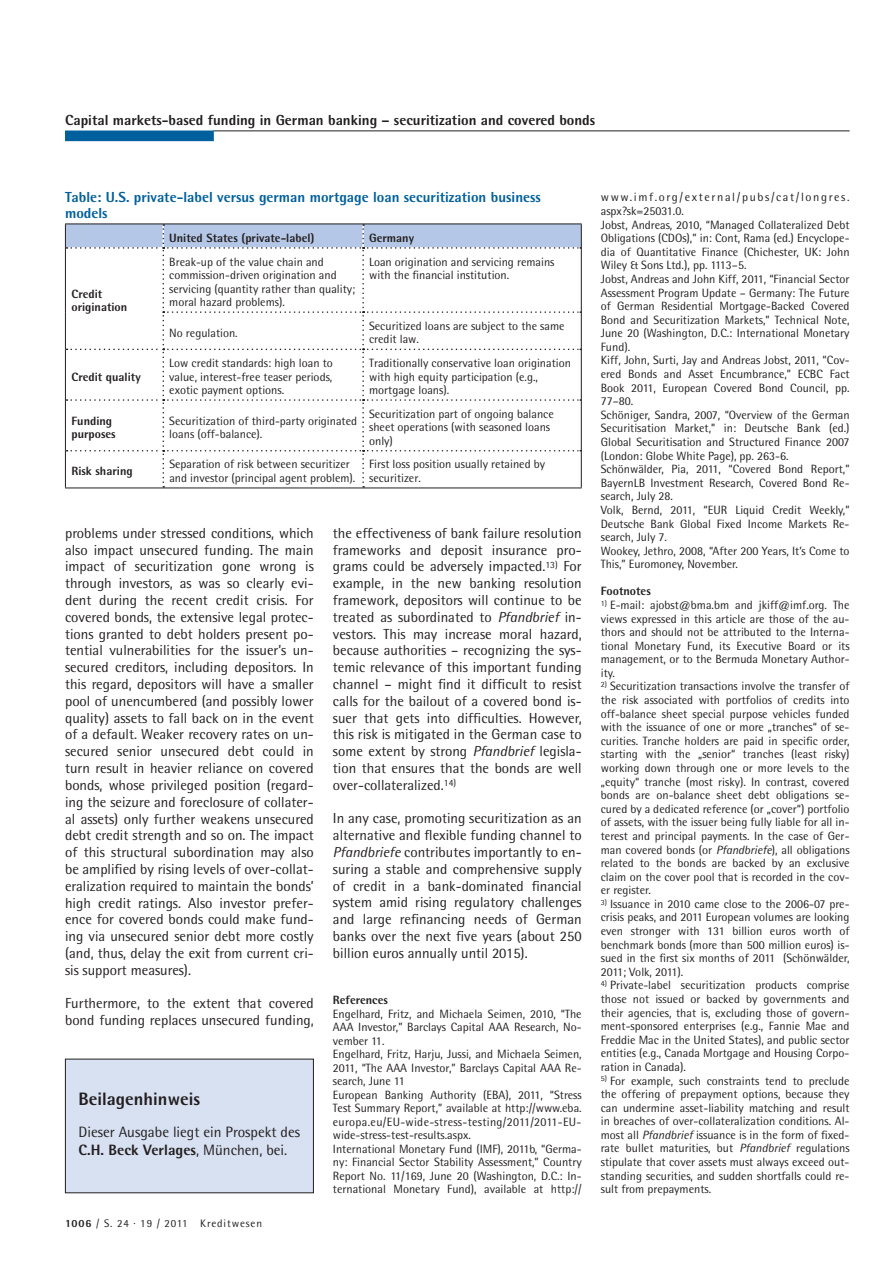
<style>
.page{position:relative;width:895px;height:1275px;background:#fff}
.page>*{position:absolute;margin:0;border:0;box-sizing:border-box;transform-origin:0 0}
.t1{font:800 18px "Rotis Semi Sans";color:#231f20}
.t2{font:15px/18px "Rotis Semi Sans";color:#231f20}
.t3{font:14.55px/16.8px "Rotis Semi Sans";color:#231f20;text-align:justify}
.t4{font:800 14.55px/16.8px "Rotis Semi Sans";color:#00609d}
.t5{font:800 14.55px "Rotis Semi Sans";color:#231f20}
.t6{font:12px/13.6px "Rotis Semi Sans";color:#231f20}
.t7{font:800 12px/13.5px "Rotis Semi Sans";color:#231f20}
.t8{font:10.95px "Rotis Semi Sans";letter-spacing:.08em;color:#231f20}
.s1{font-weight:800}
.s2{font-style:italic}
</style>
<div class="page">
<hr style="left:213px;top:130px;width:637px;height:1px;background:#231f20">
<div style="left:65px;top:130px;width:149px;height:11px;background:#00609d;border:2px solid #00609d"></div>
<hr style="left:65px;top:223px;width:98px;height:1px;background:#231f20">
<hr style="left:163px;top:223px;width:200px;height:1px;background:#231f20">
<hr style="left:363px;top:223px;width:219px;height:1px;background:#231f20">
<hr style="left:65px;top:487px;width:98px;height:1px;background:#231f20">
<hr style="left:163px;top:487px;width:200px;height:1px;background:#231f20">
<hr style="left:363px;top:487px;width:219px;height:1px;background:#231f20">
<svg style="left:65px;top:224px;width:517px;height:263px"></svg>
<div style="left:65px;top:1059px;width:248px;height:133px;background:#d8e1f2"></div>
<div style="left:65px;top:1058px;width:249px;height:135px;border:1px solid #231f20"></div>
<p class="t5" style="left:65px;top:111px;width:532px">Capital markets-based funding in German banking – securitization and covered bonds</p>
<p class="t4" style="left:65px;top:188px;width:477px">Table: U.S. private-label versus german mortgage loan securitization business models</p>
<p class="t7" style="left:169px;top:231px;width:147px">United States (private-label)</p>
<p class="t7" style="left:369px;top:231px;width:46px">Germany</p>
<p class="t7" style="left:71px;top:287px;width:57px">Credit origination</p>
<p class="t7" style="left:71px;top:369px;width:71px">Credit quality</p>
<p class="t6" style="left:169px;top:255px;width:187px">Break-up of the value chain and commission-driven origination and servicing (quantity rather than quality; moral hazard problems).</p>
<p class="t6" style="left:369px;top:255px;width:187px">Loan origination and servicing remains with the financial institution.</p>
<p class="t6" style="left:169px;top:325px;width:70px">No regulation.</p>
<p class="t6" style="left:369px;top:319px;width:197px">Securitized loans are subject to the same credit law.</p>
<p class="t6" style="left:169px;top:356px;width:165px;text-align:justify">Low credit standards: high loan to value, interest-free teaser periods, exotic payment options.</p>
<p class="t6" style="left:369px;top:356px;width:203px">Traditionally conservative loan origination with high equity participation (e.g., mortgage loans).</p>
<p class="t7" style="left:71px;top:413px;width:46px">Funding purposes</p>
<p class="t6" style="left:169px;top:413px;width:189px">Securitization of third-party originated loans (off-balance).</p>
<p class="t6" style="left:369px;top:407px;width:186px">Securitization part of ongoing balance sheet operations (with seasoned loans only)</p>
<p class="t7" style="left:71px;top:464px;width:63px">Risk sharing</p>
<p class="t6" style="left:169px;top:457px;width:187px">Separation of risk between securitizer and investor (principal agent problem).</p>
<p class="t6" style="left:369px;top:457px;width:177px">First loss position usually retained by securitizer.</p>
<p class="t3" style="left:65px;top:524px;width:250px">problems under stressed conditions, which also impact unsecured funding. The main impact of securitization gone wrong is through investors, as was so clearly evi&shy;dent during the recent credit crisis. For covered bonds, the extensive legal protec&shy;tions granted to debt holders present po&shy;tential vulnerabilities for the issuer’s un&shy;secured creditors, including depositors. In this regard, depositors will have a smaller pool of unencumbered (and possibly lower quality) assets to fall back on in the event of a default. Weaker recovery rates on un&shy;secured senior unsecured debt could in turn result in heavier reliance on covered bonds, whose privileged position (regard&shy;ing the seizure and foreclosure of collater&shy;al assets) only further weakens unsecured debt credit strength and so on. The impact of this structural subordination may also be amplified by rising levels of over-collat&shy;eralization required to maintain the bonds’ high credit ratings. Also investor prefer&shy;ence for covered bonds could make fund&shy;ing via unsecured senior debt more costly (and, thus, delay the exit from current cri&shy;sis support measures).</p>
<p class="t3" style="left:65px;top:995px;width:250px">Furthermore, to the extent that covered bond funding replaces unsecured funding,</p>
<h1 class="t1" style="left:79px;top:1087px;width:123px">Beilagenhinweis</h1>
<p class="t2" style="left:79px;top:1122px;width:223px">Dieser Ausgabe liegt ein Prospekt des<br><span class="s1">C.H. Beck Verlages</span>, München, bei.</p>
<p class="t8" style="left:65px;top:1216px;width:199px"><span class="s1">1006</span> / S. 24 · 19 / 2011 Kreditwesen</p>
<p class="t3" style="left:333px;top:524px;width:250px">the effectiveness of bank failure resolution frameworks and deposit insurance pro&shy;grams could be adversely impacted.<sup>13)</sup> For example, in the new banking resolution framework, depositors will continue to be treated as subordinated to <span class="s2">Pfandbrief</span> in&shy;vestors. This may increase moral hazard, because authorities – recognizing the sys&shy;temic relevance of this important funding channel – might find it difficult to resist calls for the bailout of a covered bond is&shy;suer that gets into difficulties. However, this risk is mitigated in the German case to some extent by strong <span class="s2">Pfandbrief</span> legisla&shy;tion that ensures that the bonds are well over-collateralized.<sup>14)</sup></p>
<p class="t3" style="left:333px;top:810px;width:250px">In any case, promoting securitization as an alternative and flexible funding channel to <span class="s2">Pfandbriefe</span> contributes importantly to en&shy;suring a stable and comprehensive supply of credit in a bank-dominated financial system amid rising regulatory challenges and large refinancing needs of German banks over the next five years (about 250 billion euros annually until 2015).</p>
<p class="t7" style="left:333px;top:993px;width:56px">References</p>
<p class="t6" style="left:333px;top:1007px;width:250px">Engelhard, Fritz, and Michaela Seimen, 2010, “The AAA Investor,” Barclays Capital AAA Research, No&shy;vember 11.<br>Engelhard, Fritz, Harju, Jussi, and Michaela Seimen, 2011, “The AAA Investor,” Barclays Capital AAA Re&shy;search, June 11<br>European Banking Authority (EBA), 2011, “Stress Test Summary Report,” available at http://www.eba. europa.eu/EU-wide-stress-testing/2011/2011-EU&shy;wide-stress-test-results.aspx.<br>International Monetary Fund (IMF), 2011b, “Germa&shy;ny: Financial Sector Stability Assessment,” Country Report No. 11/169, June 20 (Washington, D.C.: In&shy;ternational Monetary Fund), available at http://</p>
<p class="t6" style="left:601px;top:190px;width:250px">www.imf.org/external/pubs/cat/longres. aspx?sk=25031.0.<br>Jobst, Andreas, 2010, “Managed Collateralized Debt Obligations (CDOs),” in: Cont, Rama (ed.) Encyclope&shy;dia of Quantitative Finance (Chichester, UK: John Wiley &amp; Sons Ltd.), pp. 1113–5.<br>Jobst, Andreas and John Kiff, 2011, “Financial Sector Assessment Program Update – Germany: The Future of German Residential Mortgage-Backed Covered Bond and Securitization Markets,” Technical Note, June 20 (Washington, D.C.: International Monetary Fund).<br>Kiff, John, Surti, Jay and Andreas Jobst, 2011, “Cov&shy;ered Bonds and Asset Encumbrance,” ECBC Fact Book 2011, European Covered Bond Council, pp.<br>77–80.<br>Schöniger, Sandra, 2007, “Overview of the German Securitisation Market,” in: Deutsche Bank (ed.)<br>Global Securitisation and Structured Finance 2007 (London: Globe White Page), pp. 263-6.<br>Schönwälder, Pia, 2011, “Covered Bond Report,” BayernLB Investment Research, Covered Bond Re&shy;search, July 28.<br>Volk, Bernd, 2011, “EUR Liquid Credit Weekly,” Deutsche Bank Global Fixed Income Markets Re&shy;search, July 7.<br>Wookey, Jethro, 2008, “After 200 Years, It’s Come to This,” Euromoney, November.</p>
<p class="t7" style="left:601px;top:584px;width:52px">Footnotes</p>
<p class="t6" style="left:601px;top:598px;width:250px;text-align:justify"><sup>1)</sup> E-mail: ajobst@bma.bm and jkiff@imf.org. The views expressed in this article are those of the au&shy;thors and should not be attributed to the Interna&shy;tional Monetary Fund, its Executive Board or its management, or to the Bermuda Monetary Author&shy;ity.</p>
<p class="t6" style="left:601px;top:679px;width:250px;text-align:justify"><sup>2)</sup> Securitization transactions involve the transfer of the risk associated with portfolios of credits into off-balance sheet special purpose vehicles funded with the issuance of one or more „tranches“ of se&shy;curities. Tranche holders are paid in specific order, starting with the „senior“ tranches (least risky) working down through one or more levels to the „equity“ tranche (most risky). In contrast, covered bonds are on-balance sheet debt obligations se&shy;cured by a dedicated reference (or „cover“) portfolio of assets, with the issuer being fully liable for all in&shy;terest and principal payments. In the case of Ger&shy;man covered bonds (or <span class="s2">Pfandbriefe</span>), all obligations related to the bonds are backed by an exclusive claim on the cover pool that is recorded in the cov&shy;er register.</p>
<p class="t6" style="left:601px;top:896px;width:250px;text-align:justify"><sup>3)</sup> Issuance in 2010 came close to the 2006-07 pre&shy;crisis peaks, and 2011 European volumes are looking even stronger with 131 billion euros worth of benchmark bonds (more than 500 million euros) is&shy;sued in the first six months of 2011 (Schönwälder, 2011; Volk, 2011).</p>
<p class="t6" style="left:601px;top:978px;width:250px;text-align:justify"><sup>4)</sup> Private-label securitization products comprise those not issued or backed by governments and their agencies, that is, excluding those of govern&shy;ment-sponsored enterprises (e.g., Fannie Mae and Freddie Mac in the United States), and public sector entities (e.g., Canada Mortgage and Housing Corpo&shy;ration in Canada).</p>
<p class="t6" style="left:601px;top:1073px;width:250px;text-align:justify"><sup>5)</sup> For example, such constraints tend to preclude the offering of prepayment options, because they can undermine asset-liability matching and result in breaches of over-collateralization conditions. Al&shy;most all <span class="s2">Pfandbrief</span> issuance is in the form of fixed&shy;rate bullet maturities, but <span class="s2">Pfandbrief</span> regulations stipulate that cover assets must always exceed out&shy;standing securities, and sudden shortfalls could re&shy;sult from prepayments.</p>
</div>
